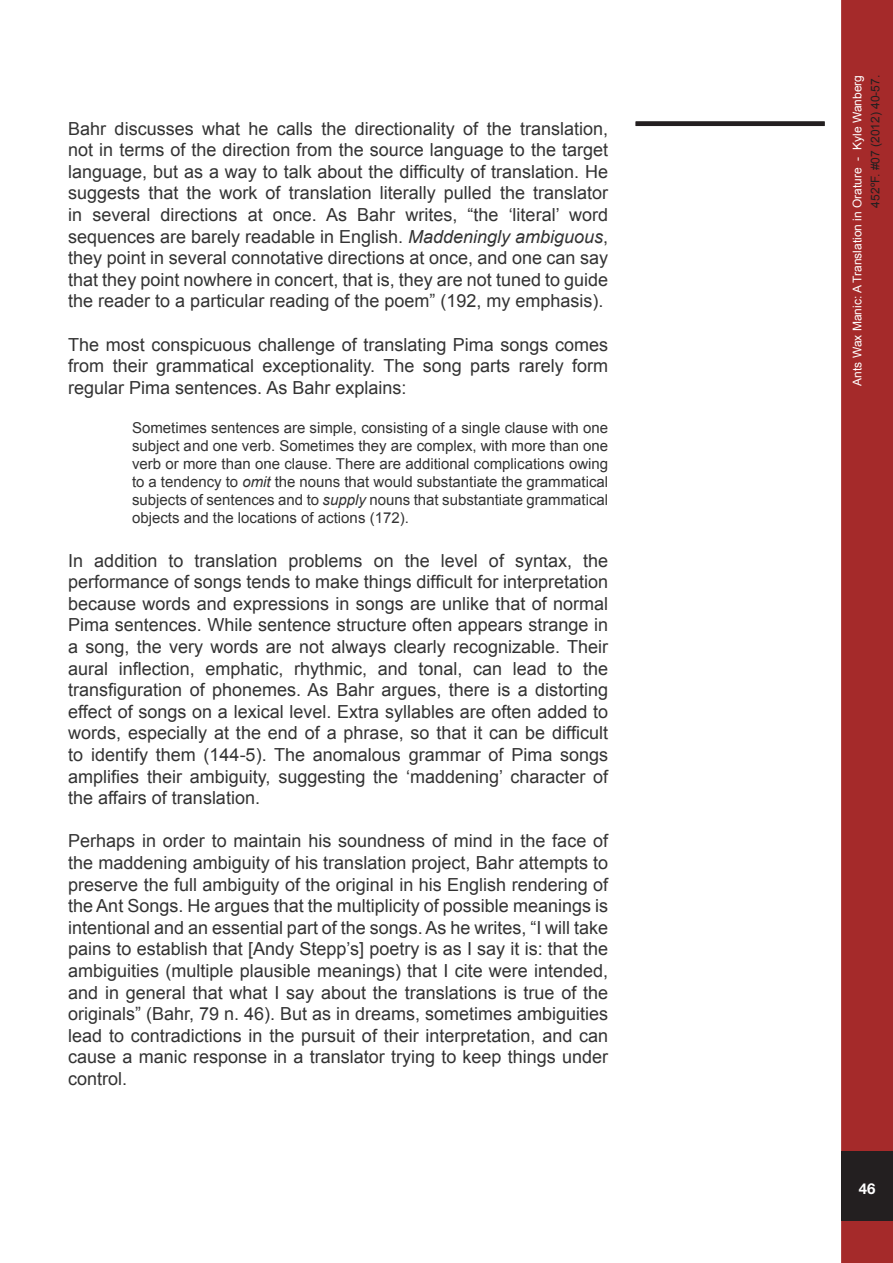
<style>
.page{position:relative;width:893px;height:1263px;background:#fff}
.page>*{position:absolute;margin:0;border:0;box-sizing:border-box;transform-origin:0 0}
.t1{font:18px/21.6px "Arial";color:#333;text-align:justify}
.t2{font:15px/18px "Arial";color:#333;text-align:justify}
.t3{font:700 15px "Helvetica Neue";color:#fff}
.t4{font:12px "Arial";color:#fff}
.t5{font:12px "Arial";color:#231f20}
.s1{font-style:italic}
</style>
<div class="page">
<div style="left:843px;top:2px;width:48px;height:1259px;background:#a52a2a"></div>
<div style="left:841px;top:0;width:52px;height:1263px;border:3px solid #a52a2a"></div>
<div style="left:841px;top:1151px;width:52px;height:70px;background:#231f20"></div>
<div style="left:636px;top:121px;width:189px;height:5px;background:#231f20"></div>
<p class="t1" style="left:68px;top:118px;width:541px">Bahr discusses what he calls the directionality of the translation, not in terms of the direction from the source language to the target language, but as a way to talk about the difficulty of translation. He suggests that the work of translation literally pulled the translator in several directions at once. As Bahr writes, “the ‘literal’ word sequences are barely readable in English. <span class="s1">Maddeningly ambiguous</span>, they point in several connotative directions at once, and one can say that they point nowhere in concert, that is, they are not tuned to guide the reader to a particular reading of the poem” (192, my emphasis).</p>
<p class="t1" style="left:68px;top:334px;width:541px">The most conspicuous challenge of translating Pima songs comes from their grammatical exceptionality. The song parts rarely form regular Pima sentences. As Bahr explains:</p>
<p class="t2" style="left:132px;top:419px;width:478px">Sometimes sentences are simple, consisting of a single clause with one subject and one verb. Sometimes they are complex, with more than one verb or more than one clause. There are additional complications owing to a tendency to <span class="s1">omit</span> the nouns that would substantiate the grammatical subjects of sentences and to <span class="s1">supply</span> nouns that substantiate grammatical objects and the locations of actions (172).</p>
<p class="t1" style="left:68px;top:550px;width:541px">In addition to translation problems on the level of syntax, the performance of songs tends to make things difficult for interpretation because words and expressions in songs are unlike that of normal Pima sentences. While sentence structure often appears strange in a song, the very words are not always clearly recognizable. Their aural inflection, emphatic, rhythmic, and tonal, can lead to the transfiguration of phonemes. As Bahr argues, there is a distorting effect of songs on a lexical level. Extra syllables are often added to words, especially at the end of a phrase, so that it can be difficult to identify them (144-5). The anomalous grammar of Pima songs amplifies their ambiguity, suggesting the ‘maddening’ character of the affairs of translation.</p>
<p class="t1" style="left:68px;top:830px;width:541px">Perhaps in order to maintain his soundness of mind in the face of the maddening ambiguity of his translation project, Bahr attempts to preserve the full ambiguity of the original in his English rendering of the Ant Songs. He argues that the multiplicity of possible meanings is intentional and an essential part of the songs. As he writes, “I will take pains to establish that [Andy Stepp’s] poetry is as I say it is: that the ambiguities (multiple plausible meanings) that I cite were intended, and in general that what I say about the translations is true of the originals” (Bahr, 79 n. 46). But as in dreams, sometimes ambiguities lead to contradictions in the pursuit of their interpretation, and can cause a manic response in a translator trying to keep things under control.</p>
<p class="t4" style="left:850px;top:386px;width:312px;rotate:-90deg">Ants Wax Manic: A Translation in Orature - Kyle Wanberg</p>
<p class="t5" style="left:868px;top:207px;width:134px;rotate:-90deg">452ºF. #07 (2012) 40-57.</p>
<p class="t3" style="left:859px;top:1179px;width:18px">46</p>
</div>
